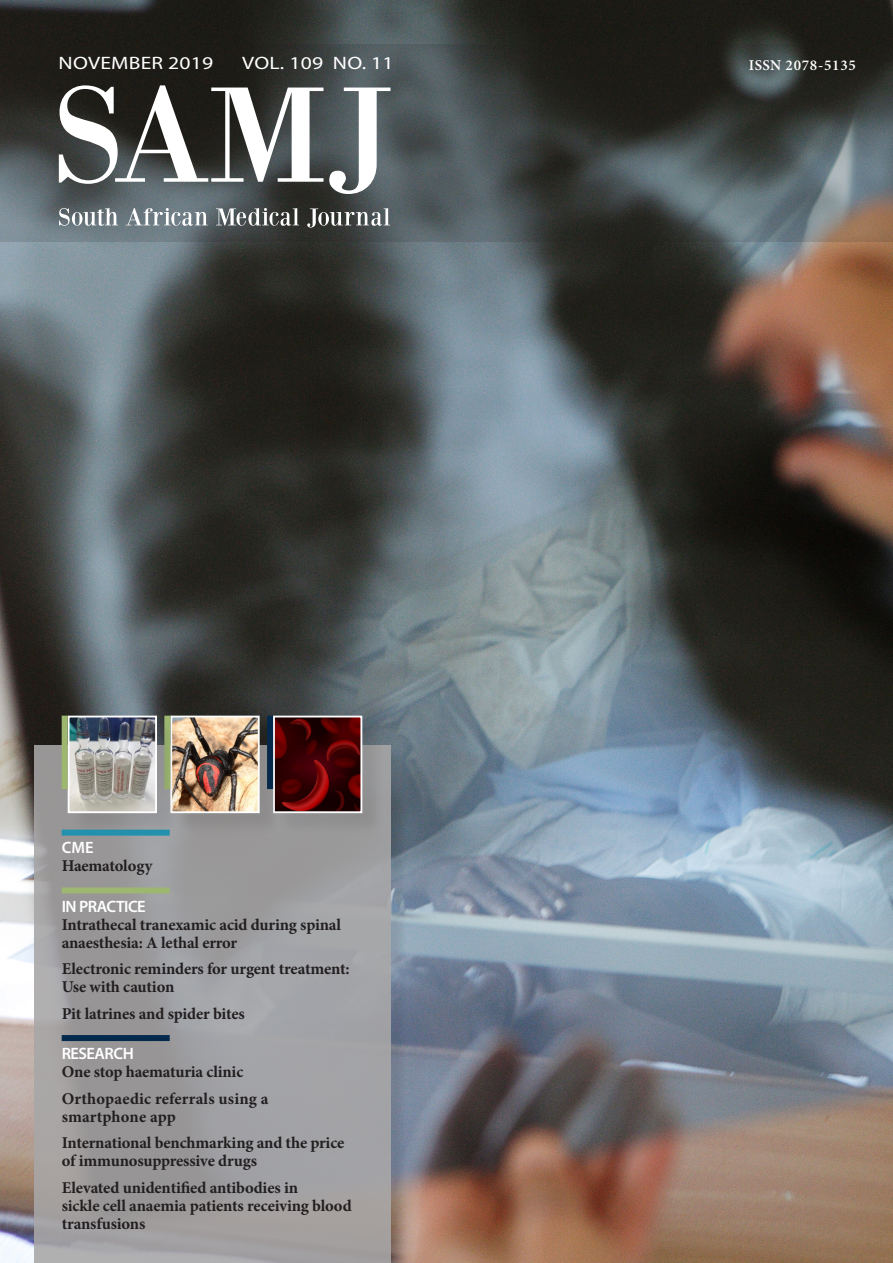
<style>
.page{position:relative;width:893px;height:1263px;background:#fff}
.page>*{position:absolute;margin:0;border:0;box-sizing:border-box;transform-origin:0 0}
.t1{font:18px "Myriad Pro";letter-spacing:.01em;color:#fff;scale:1.2 1}
.COVER_BULLETS{font:700 16.5px/18px "Minion Pro";letter-spacing:-.01em;color:#231f20}
.ARTICLE_TITLE{font:700 16.5px/18px "Minion Pro";letter-spacing:-.01em;color:#231f20}
.COVER_BULLETS-2{font:700 16.5px/18px "Minion Pro";letter-spacing:.01em;color:#231f20}
.COVER_BULLETS-3{font:600 16.5px "Myriad Pro";letter-spacing:-.03em;color:#fff}
.SECTION_TITLE{font:600 16.5px "Myriad Pro";color:#fff}
.Spine_detials{font:600 15px "Minion Pro";letter-spacing:.05em;color:#fff}
</style>
<div class="page">
<img style="left:0;top:0;width:893px;height:1263px">
<svg style="left:0;top:44px;width:893px;height:197px;background:#414747"></svg>
<div style="left:36px;top:748px;width:373px;height:515px;background:#231f20;opacity:.1"></div>
<div style="left:34px;top:745px;width:356px;height:518px;background:#a1a0a1"></div>
<svg style="left:59px;top:208px;width:331px;height:20px"></svg>
<svg style="left:59px;top:85px;width:331px;height:109px"></svg>
<div style="left:62px;top:830px;width:108px;height:6px;background:#2392ae"></div>
<div style="left:276px;top:718px;width:110px;height:118px;background:#231f20;opacity:.1"></div>
<img style="left:283px;top:719px;width:76px;height:91px">
<div style="left:273px;top:716px;width:89px;height:97px;border:2px solid #fff"></div>
<div style="left:267px;top:716px;width:6px;height:73px;background:#03294d"></div>
<div style="left:173px;top:718px;width:110px;height:118px;background:#231f20;opacity:.1"></div>
<img style="left:180px;top:719px;width:77px;height:91px">
<div style="left:170px;top:716px;width:90px;height:97px;border:2px solid #fff"></div>
<div style="left:164px;top:716px;width:6px;height:73px;background:#9db771"></div>
<div style="left:71px;top:718px;width:109px;height:118px;background:#231f20;opacity:.1"></div>
<img style="left:71px;top:719px;width:83px;height:91px">
<div style="left:68px;top:716px;width:89px;height:97px;border:2px solid #fff"></div>
<div style="left:62px;top:716px;width:6px;height:73px;background:#9db771"></div>
<div style="left:62px;top:1035px;width:108px;height:6px;background:#03294d"></div>
<div style="left:62px;top:887px;width:108px;height:6px;background:#9db771"></div>
<p class="t1" style="left:59px;top:52px;width:130px">NOVEMBER 2019</p>
<p class="t1" style="left:242px;top:52px;width:128px">VOL. 109 NO. 11</p>
<p class="Spine_detials" style="left:749px;top:55px;width:109px">ISSN 2078-5135</p>
<p class="SECTION_TITLE" style="left:62px;top:837px;width:33px">CME</p>
<p class="ARTICLE_TITLE" style="left:62px;top:856px;width:92px">Haematology</p>
<p class="COVER_BULLETS-3" style="left:62px;top:896px;width:86px">IN PRACTICE</p>
<p class="ARTICLE_TITLE" style="left:62px;top:915px;width:281px">Intrathecal tranexamic acid during spinal anaesthesia: A lethal error</p>
<p class="ARTICLE_TITLE" style="left:62px;top:960px;width:290px">Electronic reminders for urgent treatment:<br>Use with caution</p>
<p class="ARTICLE_TITLE" style="left:62px;top:1004px;width:185px">Pit latrines and spider bites</p>
<p class="COVER_BULLETS-3" style="left:62px;top:1043px;width:74px">RESEARCH</p>
<p class="COVER_BULLETS" style="left:62px;top:1063px;width:183px">One stop haematuria clinic</p>
<p class="COVER_BULLETS-2" style="left:62px;top:1089px;width:208px">Orthopaedic referrals using a smartphone app</p>
<p class="COVER_BULLETS" style="left:62px;top:1134px;width:284px">International benchmarking and the price of immunosuppressive drugs</p>
<p class="COVER_BULLETS" style="left:62px;top:1178px;width:291px">Elevated unidentified antibodies in<br>sickle cell anaemia patients receiving blood transfusions</p>
</div>
